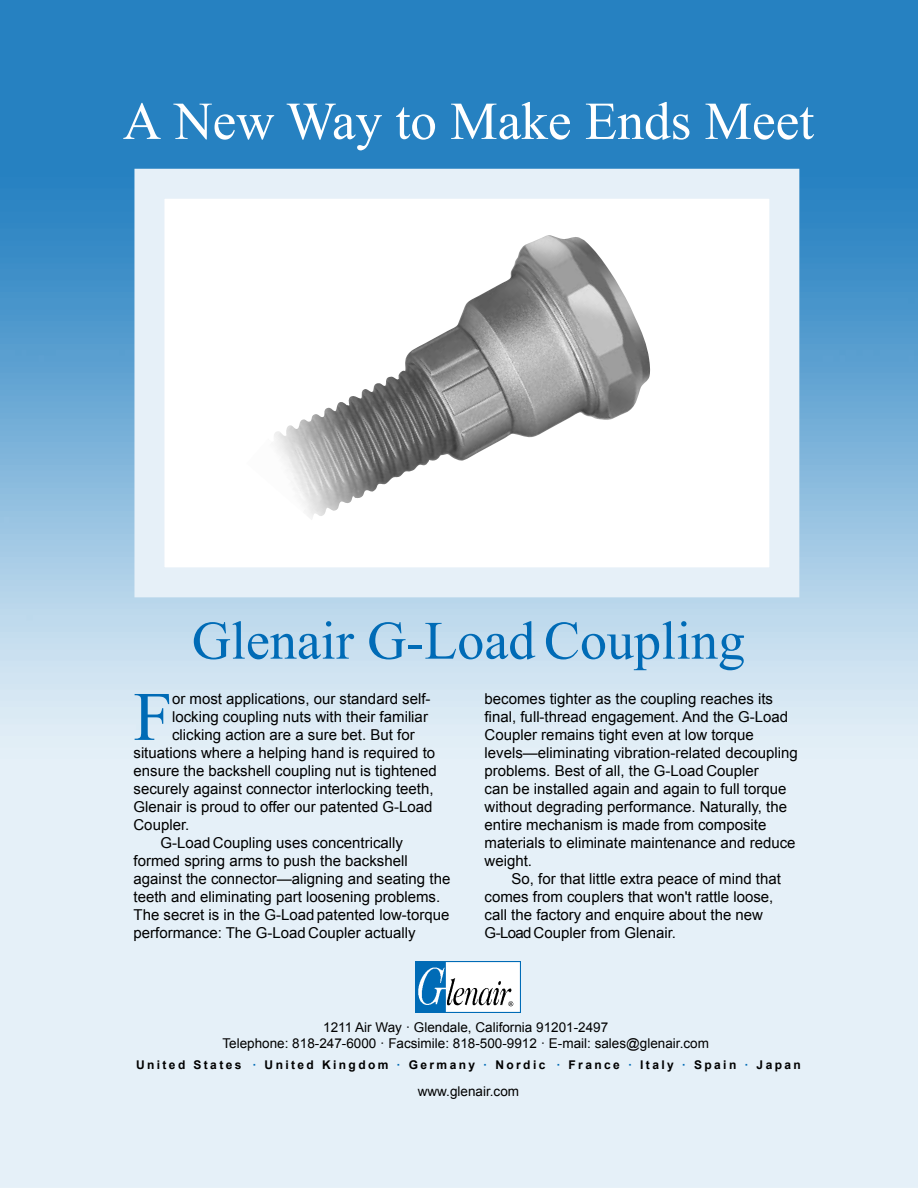
<style>
.page{position:relative;width:918px;height:1188px;background:#fff}
.page>*{position:absolute;margin:0;border:0;box-sizing:border-box;transform-origin:0 0}
.t1{font:69.3px "Times New Roman";color:#006bb6}
.t2{font:54px "Times New Roman";color:#006bb6}
.t3{font:53.25px "Times New Roman";color:#fff}
.t4{font:15px/18px "Arial";color:#000}
.t5{font:13.5px/16.5px "Arial";color:#000;text-align:center}
.t6{font:700 12px "Arial";letter-spacing:.2em;color:#000}
.s1{color:#006bb6}
</style>
<div class="page">
<img style="left:0;top:0;width:918px;height:1188px">
<div style="left:134px;top:169px;width:665px;height:428px;background:#fff;border:30px solid #e6f0f8"></div>
<img style="left:274px;top:235px;width:312px;height:283px">
<img style="left:415px;top:962px;width:105px;height:51px">
<img style="left:448px;top:978px;width:65px;height:28px">
<h3 class="t3" style="left:123px;top:85px;width:693px">A New Way to Make Ends Meet</h3>
<h2 class="t2" style="left:192px;top:604px;width:555px">Glenair G-Load Coupling</h2>
<h1 class="t1" style="left:134px;top:670px;width:40px">F</h1>
<p class="t4" style="left:172px;top:690px;width:260px">or most applications, our standard self-</p>
<p class="t4" style="left:172px;top:708px;width:257px">locking coupling nuts with their familiar</p>
<p class="t4" style="left:172px;top:726px;width:244px">clicking action are a sure bet. But for</p>
<p class="t4" style="left:134px;top:744px;width:303px">situations where a helping hand is required to</p>
<p class="t4" style="left:134px;top:762px;width:305px">ensure the backshell coupling nut is tightened</p>
<p class="t4" style="left:134px;top:780px;width:302px">securely against connector interlocking teeth,</p>
<p class="t4" style="left:134px;top:798px;width:301px">Glenair is proud to offer our patented G-Load</p>
<p class="t4" style="left:134px;top:816px;width:57px">Coupler.</p>
<p class="t4" style="left:160px;top:834px;width:244px">G-Load Coupling uses concentrically</p>
<p class="t4" style="left:134px;top:852px;width:276px">formed spring arms to push the backshell</p>
<p class="t4" style="left:134px;top:870px;width:318px">against the connector—aligning and seating the</p>
<p class="t4" style="left:134px;top:888px;width:308px">teeth and eliminating part loosening problems.</p>
<p class="t4" style="left:134px;top:906px;width:317px">The secret is in the G-Load patented low-torque</p>
<p class="t4" style="left:133px;top:924px;width:284px">performance: The G-Load Coupler actually</p>
<p class="t4" style="left:485px;top:690px;width:315px">becomes tighter as the coupling reaches its final, full-thread engagement. And the G-Load Coupler remains tight even at low torque levels—eliminating vibration-related decoupling problems. Best of all, the G-Load Coupler<br>can be installed again and again to full torque without degrading performance. Naturally, the entire mechanism is made from composite materials to eliminate maintenance and reduce weight.</p>
<p class="t4" style="left:485px;top:870px;width:298px;text-indent:27px">So, for that little extra peace of mind that comes from couplers that won't rattle loose, call the factory and enquire about the new G-LoadCoupler from Glenair.</p>
<p class="t5" style="left:223px;top:1019px;width:488px">1211 Air Way · Glendale, California 91201-2497<br>Telephone: 818-247-6000 · Facsimile: 818-500-9912 · E-mail: sales@glenair.com</p>
<p class="t6" style="left:136px;top:1057px;width:666px">United States <span class="s1">·</span> United Kingdom <span class="s1">·</span> Germany <span class="s1">·</span> Nordic <span class="s1">·</span> France <span class="s1">·</span> Italy <span class="s1">·</span> Spain <span class="s1">·</span> Japan</p>
<p class="t5" style="left:418px;top:1083px;width:103px">www.glenair.com</p>
</div>
